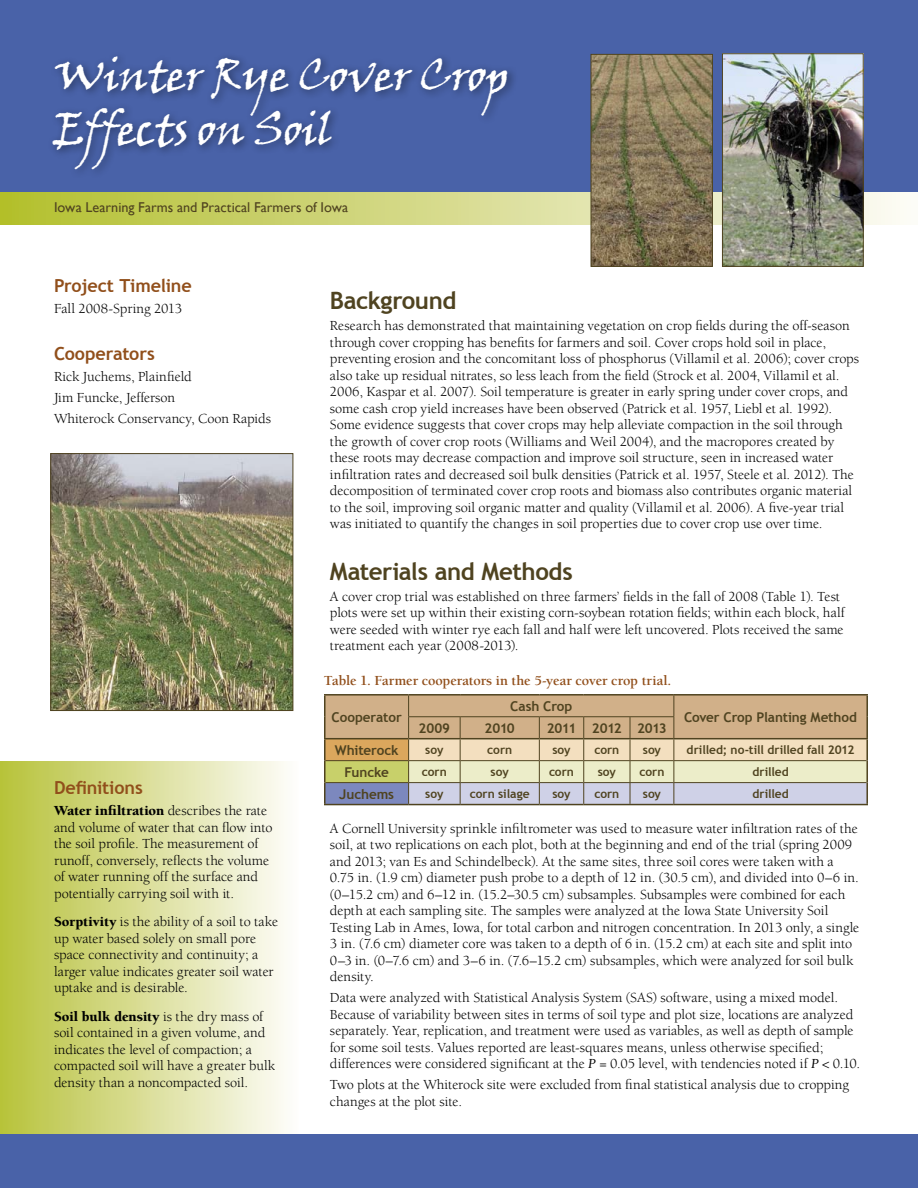
<style>
.page{position:relative;width:918px;height:1188px;background:#fff}
.page>*{position:absolute;margin:0;border:0;box-sizing:border-box;transform-origin:0 0}
.t1{font:45px/54px "Viner Hand ITC";letter-spacing:-.02em;color:#fff}
.t2{font:700 24px "Trebuchet MS";letter-spacing:-.02em;color:#4f4320}
.t3{font:700 18px "Trebuchet MS";letter-spacing:-.01em;color:#914f1b}
.t4{font:14.25px/16.5px "Berkeley Std";color:#000}
.t5{font:700 14.25px "Berkeley Std";letter-spacing:-.005em;color:#914f1b}
.t6{font:14.25px "Gill Sans";letter-spacing:.005em;color:#4f4320}
.t7{font:700 13.5px "Trebuchet MS";letter-spacing:-.01em;color:#4f4320}
.t8{font:700 13.5px "Trebuchet MS";letter-spacing:-.04em;color:#4f4320}
.t9{font:700 12px "Trebuchet MS";color:#4f4320}
.s1{font-weight:900}
.s2{font-style:italic}
</style>
<div class="page">
<div style="left:0;top:761px;width:299px;height:384px;background:linear-gradient(to right,#b7c23b,#fffdfd)"></div>
<div style="left:0;top:0;width:918px;height:198px;background:#4962a8"></div>
<svg style="left:0;top:193px;width:918px;height:32px;background:#cfd57a"></svg>
<div style="left:47px;top:50px;width:471px;height:129px;background:#000;opacity:.44"></div>
<img style="left:593px;top:56px;width:118px;height:209px">
<div style="left:591px;top:54px;width:122px;height:213px;border:1px solid #4f4320"></div>
<div style="left:0;top:1134px;width:918px;height:54px;background:#4962a8"></div>
<hr style="left:324px;top:783px;width:2px;height:21px;background:#4f4320">
<hr style="left:866px;top:783px;width:2px;height:21px;background:#4f4320">
<hr style="left:324px;top:804px;width:85px;height:1px;background:#4f4320">
<hr style="left:674px;top:804px;width:194px;height:1px;background:#4f4320">
<hr style="left:324px;top:739px;width:2px;height:22px;background:#4f4320">
<hr style="left:866px;top:739px;width:2px;height:22px;background:#4f4320">
<hr style="left:324px;top:761px;width:2px;height:22px;background:#4f4320">
<hr style="left:866px;top:761px;width:2px;height:22px;background:#4f4320">
<svg style="left:325px;top:696px;width:542px;height:109px;background:#d3c2a7"></svg>
<hr style="left:674px;top:760px;width:192px;height:1px;background:#4f4320">
<hr style="left:674px;top:782px;width:192px;height:1px;background:#4f4320">
<hr style="left:409px;top:804px;width:51px;height:1px;background:#4f4320">
<hr style="left:460px;top:804px;width:79px;height:1px;background:#4f4320">
<hr style="left:539px;top:804px;width:45px;height:1px;background:#4f4320">
<hr style="left:584px;top:804px;width:46px;height:1px;background:#4f4320">
<hr style="left:630px;top:804px;width:44px;height:1px;background:#4f4320">
<hr style="left:326px;top:760px;width:83px;height:1px;background:#4f4320">
<hr style="left:326px;top:782px;width:83px;height:1px;background:#4f4320">
<hr style="left:324px;top:694px;width:85px;height:2px;background:#4f4320">
<hr style="left:324px;top:696px;width:2px;height:21px;background:#4f4320">
<hr style="left:324px;top:717px;width:2px;height:21px;background:#4f4320">
<hr style="left:324px;top:738px;width:85px;height:1px;background:#4f4320">
<hr style="left:409px;top:694px;width:51px;height:2px;background:#4f4320">
<hr style="left:460px;top:694px;width:79px;height:2px;background:#4f4320">
<hr style="left:539px;top:694px;width:45px;height:2px;background:#4f4320">
<hr style="left:584px;top:694px;width:46px;height:2px;background:#4f4320">
<hr style="left:630px;top:694px;width:44px;height:2px;background:#4f4320">
<hr style="left:674px;top:694px;width:194px;height:2px;background:#4f4320">
<hr style="left:866px;top:696px;width:2px;height:21px;background:#4f4320">
<hr style="left:866px;top:717px;width:2px;height:21px;background:#4f4320">
<hr style="left:674px;top:738px;width:194px;height:1px;background:#4f4320">
<hr style="left:409px;top:738px;width:51px;height:1px;background:#4f4320">
<hr style="left:460px;top:738px;width:79px;height:1px;background:#4f4320">
<hr style="left:539px;top:738px;width:45px;height:1px;background:#4f4320">
<hr style="left:584px;top:738px;width:46px;height:1px;background:#4f4320">
<hr style="left:630px;top:738px;width:44px;height:1px;background:#4f4320">
<hr style="left:408px;top:716px;width:52px;height:1px;background:#4f4320">
<hr style="left:460px;top:716px;width:79px;height:1px;background:#4f4320">
<hr style="left:539px;top:716px;width:45px;height:1px;background:#4f4320">
<hr style="left:584px;top:716px;width:46px;height:1px;background:#4f4320">
<hr style="left:630px;top:716px;width:44px;height:1px;background:#4f4320">
<img style="left:724px;top:55px;width:138px;height:210px">
<div style="left:722px;top:53px;width:142px;height:214px;border:1px solid #4f4320"></div>
<img style="left:52px;top:455px;width:239px;height:254px">
<div style="left:50px;top:453px;width:243px;height:258px;border:1px solid #4f4320"></div>
<h1 class="t1" style="left:54px;top:46px;width:458px">Winter Rye Cover Crop<br>Effects on Soil</h1>
<p class="t6" style="left:54px;top:199px;width:296px">Iowa Learning Farms and Practical Farmers of Iowa</p>
<p class="t3" style="left:54px;top:275px;width:139px">Project Timeline</p>
<p class="t4" style="left:54px;top:301px;width:130px">Fall 2008-Spring 2013</p>
<p class="t3" style="left:54px;top:342px;width:102px">Cooperators</p>
<p class="t4" style="left:54px;top:366px;width:219px;line-height:21px">Rick Juchems, Plainfield<br>Jim Funcke, Jefferson<br>Whiterock Conservancy, Coon Rapids</p>
<p class="t3" style="left:54px;top:777px;width:90px">Definitions</p>
<p class="t4" style="left:54px;top:803px;width:220px"><span class="s1">Water infiltration</span> describes the rate and volume of water that can flow into the soil profile. The measurement of runoff, conversely, reflects the volume of water running off the surface and potentially carrying soil with it.</p>
<p class="t4" style="left:54px;top:914px;width:226px"><span class="s1">Sorptivity</span> is the ability of a soil to take up water based solely on small pore space connectivity and continuity; a larger value indicates greater soil water uptake and is desirable.</p>
<p class="t4" style="left:54px;top:1009px;width:223px"><span class="s1">Soil bulk density</span> is the dry mass of soil contained in a given volume, and indicates the level of compaction; a compacted soil will have a greater bulk density than a noncompacted soil.</p>
<h2 class="t2" style="left:330px;top:286px;width:128px">Background</h2>
<p class="t4" style="left:330px;top:318px;width:531px">Research has demonstrated that maintaining vegetation on crop fields during the off-season through cover cropping has benefits for farmers and soil. Cover crops hold soil in place, preventing erosion and the concomitant loss of phosphorus (Villamil et al. 2006); cover crops also take up residual nitrates, so less leach from the field (Strock et al. 2004, Villamil et al.<br>2006, Kaspar et al. 2007). Soil temperature is greater in early spring under cover crops, and some cash crop yield increases have been observed (Patrick et al. 1957, Liebl et al. 1992).<br>Some evidence suggests that cover crops may help alleviate compaction in the soil through the growth of cover crop roots (Williams and Weil 2004), and the macropores created by these roots may decrease compaction and improve soil structure, seen in increased water infiltration rates and decreased soil bulk densities (Patrick et al. 1957, Steele et al. 2012). The decomposition of terminated cover crop roots and biomass also contributes organic material to the soil, improving soil organic matter and quality (Villamil et al. 2006). A five-year trial was initiated to quantify the changes in soil properties due to cover crop use over time.</p>
<h2 class="t2" style="left:330px;top:556px;width:244px">Materials and Methods</h2>
<p class="t4" style="left:330px;top:588px;width:516px">A cover crop trial was established on three farmers’ fields in the fall of 2008 (Table 1). Test plots were set up within their existing corn-soybean rotation fields; within each block, half were seeded with winter rye each fall and half were left uncovered. Plots received the same treatment each year (2008-2013).</p>
<p class="t5" style="left:324px;top:673px;width:349px">Table 1. Farmer cooperators in the 5-year cover crop trial.</p>
<p class="t7" style="left:332px;top:708px;width:72px">Cooperator</p>
<p class="t7" style="left:510px;top:698px;width:64px">Cash Crop</p>
<p class="t7" style="left:684px;top:708px;width:174px">Cover Crop Planting Method</p>
<p class="t7" style="left:419px;top:719px;width:33px">2009</p>
<p class="t7" style="left:485px;top:719px;width:32px">2010</p>
<p class="t8" style="left:547px;top:719px;width:122px">2011 2012 2013</p>
<p class="t7" style="left:335px;top:741px;width:65px">Whiterock</p>
<p class="t9" style="left:425px;top:742px;width:20px">soy</p>
<p class="t9" style="left:487px;top:742px;width:27px">corn</p>
<p class="t9" style="left:552px;top:742px;width:20px">soy</p>
<p class="t9" style="left:594px;top:742px;width:27px">corn</p>
<p class="t9" style="left:643px;top:742px;width:20px">soy</p>
<p class="t9" style="left:687px;top:742px;width:169px">drilled; no-till drilled fall 2012</p>
<p class="t7" style="left:344px;top:763px;width:46px">Funcke</p>
<p class="t9" style="left:422px;top:764px;width:27px">corn</p>
<p class="t9" style="left:491px;top:764px;width:20px">soy</p>
<p class="t9" style="left:549px;top:764px;width:27px">corn</p>
<p class="t9" style="left:598px;top:764px;width:20px">soy</p>
<p class="t9" style="left:639px;top:764px;width:27px">corn</p>
<p class="t9" style="left:752px;top:764px;width:38px">drilled</p>
<p class="t7" style="left:339px;top:785px;width:56px">Juchems</p>
<p class="t9" style="left:425px;top:786px;width:20px">soy</p>
<p class="t9" style="left:470px;top:786px;width:61px">corn silage</p>
<p class="t9" style="left:552px;top:786px;width:20px">soy</p>
<p class="t9" style="left:594px;top:786px;width:27px">corn</p>
<p class="t9" style="left:643px;top:786px;width:20px">soy</p>
<p class="t9" style="left:752px;top:786px;width:38px">drilled</p>
<p class="t4" style="left:330px;top:820px;width:531px">A Cornell University sprinkle infiltrometer was used to measure water infiltration rates of the soil, at two replications on each plot, both at the beginning and end of the trial (spring 2009 and 2013; van Es and Schindelbeck). At the same sites, three soil cores were taken with a 0.75 in. (1.9 cm) diameter push probe to a depth of 12 in. (30.5 cm), and divided into 0–6 in. (0–15.2 cm) and 6–12 in. (15.2–30.5 cm) subsamples. Subsamples were combined for each depth at each sampling site. The samples were analyzed at the Iowa State University Soil Testing Lab in Ames, Iowa, for total carbon and nitrogen concentration. In 2013 only, a single 3 in. (7.6 cm) diameter core was taken to a depth of 6 in. (15.2 cm) at each site and split into 0–3 in. (0–7.6 cm) and 3–6 in. (7.6–15.2 cm) subsamples, which were analyzed for soil bulk density.</p>
<p class="t4" style="left:330px;top:990px;width:532px">Data were analyzed with Statistical Analysis System (SAS) software, using a mixed model.<br>Because of variability between sites in terms of soil type and plot size, locations are analyzed separately. Year, replication, and treatment were used as variables, as well as depth of sample for some soil tests. Values reported are least-squares means, unless otherwise specified; differences were considered significant at the <span class="s2">P</span> = 0.05 level, with tendencies noted if <span class="s2">P</span> &lt; 0.10.</p>
<p class="t4" style="left:330px;top:1077px;width:521px">Two plots at the Whiterock site were excluded from final statistical analysis due to cropping changes at the plot site.</p>
</div>
